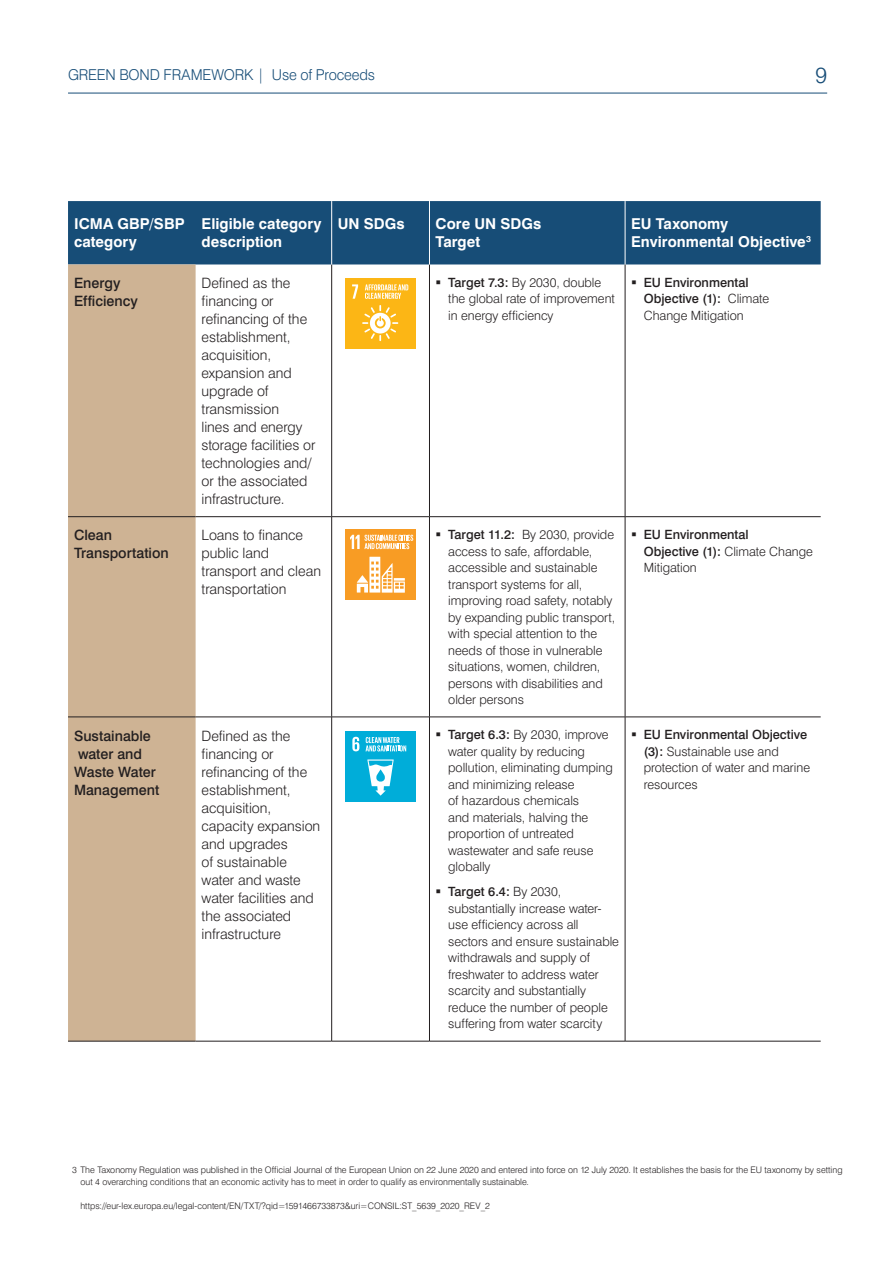
<style>
.page{position:relative;width:893px;height:1263px;background:#fff}
.page>*{position:absolute;margin:0;border:0;box-sizing:border-box;transform-origin:0 0}
.t1{font:300 22.5px "Swiss 721 BT";color:#174d77}
.t2{font:700 15px/18px "Swiss 721 BT";letter-spacing:.005em;color:#fff}
.t3{font:300 15px "Swiss 721 BT";letter-spacing:-.01em;color:#174d77}
.t4{font:300 14.25px/18px "Swiss 721 BT";color:#231f20}
.t5{font:500 14.25px/18px "Swiss 721 BT";color:#231f20}
.t6{font:300 12.75px/16.5px "Swiss 721 BT";color:#231f20}
.t7{font:500 12.75px/16.5px "Swiss 721 BT";color:#231f20}
.t8{font:300 9px/12px "Swiss 721 BT";color:#231f20}
.s1{font-weight:500}
.s2{font-weight:300}
</style>
<div class="page">
<hr style="left:68px;top:93px;width:759px;height:1px;background:#174d77">
<div style="left:68px;top:201px;width:753px;height:63px;background:#174d77"></div>
<div style="left:68px;top:264px;width:128px;height:777px;background:#ceb394"></div>
<hr style="left:331px;top:264px;width:1px;height:252px;background:#231f20">
<hr style="left:429px;top:264px;width:1px;height:252px;background:#231f20">
<hr style="left:625px;top:264px;width:1px;height:252px;background:#231f20">
<hr style="left:68px;top:516px;width:128px;height:1px;background:#231f20">
<hr style="left:196px;top:516px;width:136px;height:1px;background:#231f20">
<hr style="left:332px;top:516px;width:97px;height:1px;background:#231f20">
<hr style="left:331px;top:517px;width:1px;height:200px;background:#231f20">
<hr style="left:429px;top:516px;width:196px;height:1px;background:#231f20">
<hr style="left:429px;top:517px;width:1px;height:200px;background:#231f20">
<hr style="left:625px;top:516px;width:196px;height:1px;background:#231f20">
<hr style="left:625px;top:517px;width:1px;height:200px;background:#231f20">
<hr style="left:68px;top:717px;width:128px;height:1px;background:#231f20">
<hr style="left:196px;top:717px;width:136px;height:1px;background:#231f20">
<hr style="left:332px;top:717px;width:97px;height:1px;background:#231f20">
<hr style="left:331px;top:717px;width:1px;height:324px;background:#231f20">
<hr style="left:429px;top:717px;width:196px;height:1px;background:#231f20">
<hr style="left:429px;top:717px;width:1px;height:324px;background:#231f20">
<hr style="left:625px;top:717px;width:196px;height:1px;background:#231f20">
<hr style="left:625px;top:717px;width:1px;height:324px;background:#231f20">
<hr style="left:68px;top:1041px;width:128px;height:1px;background:#231f20">
<hr style="left:196px;top:1041px;width:136px;height:1px;background:#231f20">
<hr style="left:332px;top:1041px;width:97px;height:1px;background:#231f20">
<hr style="left:429px;top:1041px;width:196px;height:1px;background:#231f20">
<hr style="left:625px;top:1041px;width:196px;height:1px;background:#231f20">
<hr style="left:331px;top:201px;width:1px;height:63px;background:#fff">
<hr style="left:429px;top:201px;width:1px;height:63px;background:#fff">
<hr style="left:625px;top:201px;width:1px;height:63px;background:#fff">
<div style="left:345px;top:278px;width:71px;height:71px;background:#fcb615"></div>
<svg style="left:362px;top:305px;width:36px;height:36px"></svg>
<svg style="left:352px;top:284px;width:6px;height:15px"></svg>
<svg style="left:365px;top:284px;width:43px;height:15px"></svg>
<div style="left:345px;top:529px;width:71px;height:71px;background:#f89c24"></div>
<svg style="left:357px;top:557px;width:48px;height:36px"></svg>
<svg style="left:350px;top:535px;width:63px;height:14px"></svg>
<div style="left:345px;top:731px;width:71px;height:71px;background:#00add9"></div>
<svg style="left:367px;top:759px;width:27px;height:37px"></svg>
<svg style="left:352px;top:737px;width:7px;height:14px"></svg>
<svg style="left:366px;top:737px;width:40px;height:14px"></svg>
<p class="t3" style="left:68px;top:66px;width:309px">GREEN BOND FRAMEWORK | Use of Proceeds</p>
<h1 class="t1" style="left:815px;top:61px;width:13px">9</h1>
<p class="t2" style="left:74px;top:215px;width:112px">ICMA GBP/SBP category</p>
<p class="t2" style="left:202px;top:215px;width:122px">Eligible category description</p>
<p class="t2" style="left:338px;top:215px;width:69px">UN SDGs</p>
<p class="t2" style="left:435px;top:215px;width:107px">Core UN SDGs<br>Target</p>
<p class="t2" style="left:631px;top:215px;width:181px">EU Taxonomy<br>Environmental Objective<sup>3</sup></p>
<p class="t5" style="left:74px;top:274px;width:65px">Energy<br>Efficiency</p>
<p class="t4" style="left:202px;top:274px;width:116px">Defined as the financing or refinancing of the establishment, acquisition, expansion and upgrade of transmission<br>lines and energy storage facilities or technologies and/ or the associated infrastructure.</p>
<p class="t6" style="left:448px;top:274px;width:168px"><span class="s1">Target 7.3:</span> By 2030, double the global rate of improvement in energy efficiency</p>
<p class="t7" style="left:644px;top:274px;width:127px">EU Environmental<br>Objective (1): <span class="s2">Climate<br>Change Mitigation</span></p>
<p class="t5" style="left:74px;top:526px;width:96px">Clean<br>Transportation</p>
<p class="t4" style="left:202px;top:526px;width:121px">Loans to finance public land transport and clean transportation</p>
<p class="t6" style="left:448px;top:526px;width:168px"><span class="s1">Target 11.2:</span> By 2030, provide access to safe, affordable, accessible and sustainable transport systems for all, improving road safety, notably by expanding public transport, with special attention to the needs of those in vulnerable situations, women, children, persons with disabilities and older persons</p>
<p class="t7" style="left:644px;top:526px;width:171px">EU Environmental<br>Objective (1): <span class="s2">Climate Change<br>Mitigation</span></p>
<p class="t5" style="left:74px;top:726px;width:87px">Sustainable water and<br>Waste Water<br>Management</p>
<p class="t4" style="left:202px;top:726px;width:120px">Defined as the financing or refinancing of the establishment, acquisition, capacity expansion and upgrades<br>of sustainable water and waste water facilities and the associated infrastructure</p>
<p class="t6" style="left:448px;top:726px;width:166px"><span class="s1">Target 6.3:</span> By 2030, improve water quality by reducing pollution, eliminating dumping and minimizing release<br>of hazardous chemicals<br>and materials, halving the proportion of untreated wastewater and safe reuse globally</p>
<p class="t6" style="left:644px;top:726px;width:168px"><span class="s1">EU Environmental Objective (3):</span> Sustainable use and protection of water and marine resources</p>
<p class="t6" style="left:448px;top:883px;width:172px"><span class="s1">Target 6.4:</span> By 2030, substantially increase water&shy;use efficiency across all sectors and ensure sustainable withdrawals and supply of freshwater to address water scarcity and substantially reduce the number of people suffering from water scarcity</p>
<p class="t8" style="left:81px;top:1163px;width:763px;text-indent:-9px">3 The Taxonomy Regulation was published in the Official Journal of the European Union on 22 June 2020 and entered into force on 12 July 2020. It establishes the basis for the EU taxonomy by setting out 4 overarching conditions that an economic activity has to meet in order to qualify as environmentally sustainable.</p>
<p class="t8" style="left:81px;top:1199px;width:411px">https://eur-lex.europa.eu/legal-content/EN/TXT/?qid=1591466733873&amp;uri=CONSIL:ST_5639_2020_REV_2</p>
</div>
